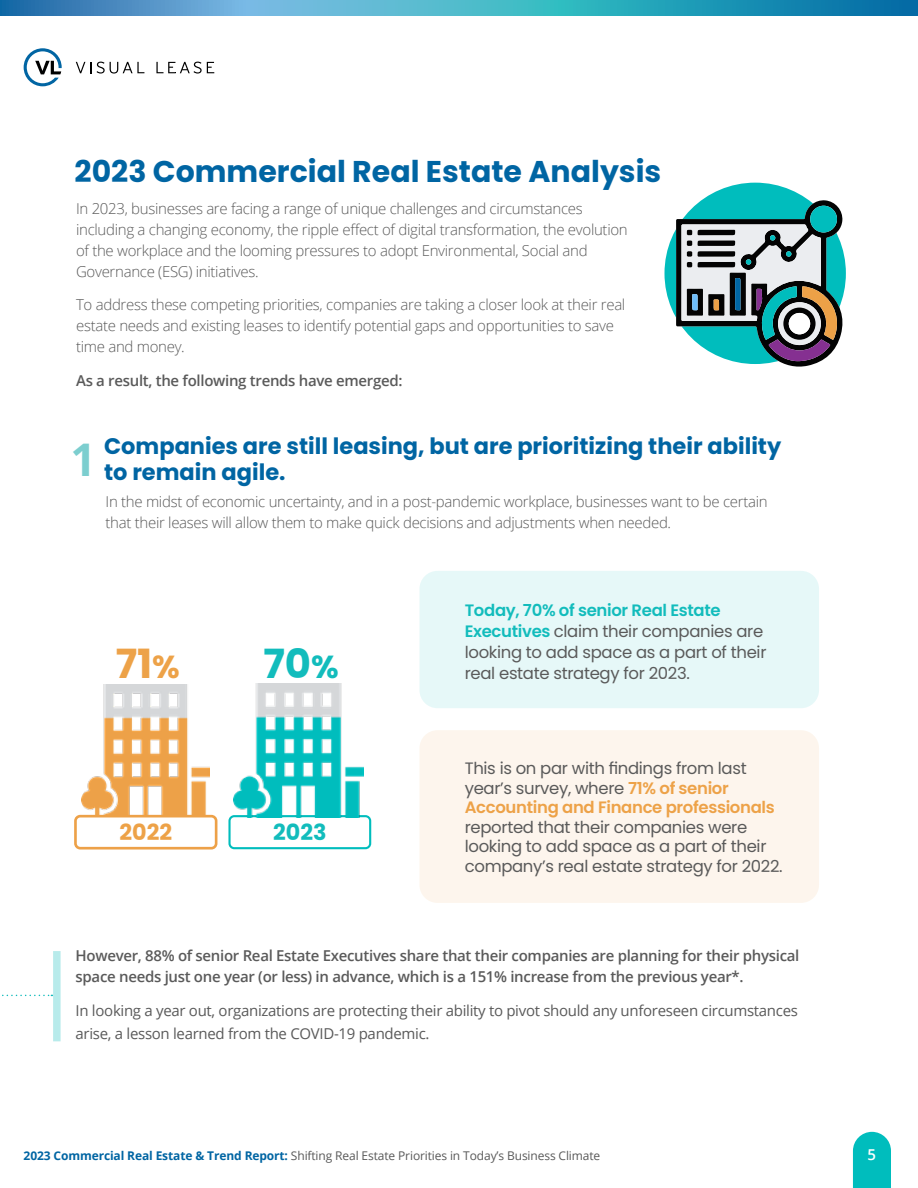
<style>
.page{position:relative;width:918px;height:1188px;background:#fff}
.page>*{position:absolute;margin:0;border:0;box-sizing:border-box;transform-origin:0 0}
.t1{font:700 45px "Open Sans";color:#7ccecf}
.t2{font:700 40.2px "Poppins";color:#eda248}
.t3{font:700 40.2px "Poppins";color:#12bcbc}
.t4{font:700 30px "Poppins";color:#0065a3}
.t5{font:700 22.5px/25.5px "Poppins";color:#0065a3}
.t6{font:700 22.2px "Poppins";color:#eda248}
.t7{font:700 22.2px "Poppins";color:#12bcbc}
.t8{font:16.5px/19.5px "Poppins";letter-spacing:-.02em;color:#5a5a5a}
.t9{font:300 15px/21px "Open Sans";letter-spacing:-.02em;color:#5a5a5a}
.t10{font:600 15px/21px "Open Sans";letter-spacing:-.02em;color:#5a5a5a}
.t11{font:15px/22.5px "Open Sans";letter-spacing:-.02em;color:#5a5a5a}
.t12{font:600 15px "Open Sans";letter-spacing:-.02em;color:#5a5a5a}
.t13{font:600 15px "Open Sans";color:#fff}
.t14{font:12px "Open Sans";letter-spacing:-.01em;color:#595959}
.s1{font-size:31.8px}
.s2{font-weight:600;color:#12bcbc}
.s3{font-weight:600;color:#eda248}
.s4{font-weight:700;color:#0065a3}
</style>
<div class="page">
<svg style="left:76px;top:62px;width:15px;height:11px"></svg>
<svg style="left:97px;top:62px;width:47px;height:12px"></svg>
<svg style="left:156px;top:62px;width:58px;height:12px"></svg>
<svg style="left:24px;top:48px;width:38px;height:38px"></svg>
<svg style="left:853px;top:1132px;width:38px;height:56px;background:#12c1c1"></svg>
<svg style="left:0;top:0;width:918px;height:15px;background:#3c9ec1"></svg>
<div style="left:664px;top:183px;width:182px;height:181px;background:#00bdbd;border-radius:50%"></div>
<img style="left:81px;top:685px;width:128px;height:130px">
<div style="left:74px;top:815px;width:143px;height:35px;border:3px solid #eda148;border-radius:5px"></div>
<div style="left:228px;top:815px;width:143px;height:34px;border:2px solid #00bdbd;border-radius:5px"></div>
<img style="left:234px;top:684px;width:129px;height:134px">
<div style="left:419px;top:571px;width:400px;height:137px;background:#e6f8f8;border-radius:18px"></div>
<div style="left:419px;top:730px;width:400px;height:173px;background:#fdf5ed;border-radius:18px"></div>
<svg style="left:2px;top:995px;width:50px;height:1px"></svg>
<div style="left:53px;top:951px;width:8px;height:90px;background:#b8ebeb"></div>
<svg style="left:676px;top:199px;width:169px;height:168px"></svg>
<div style="left:789px;top:313px;width:21px;height:21px;background:#fff;border-radius:50%"></div>
<h3 class="t4" style="left:75px;top:154px;width:588px">2023 Commercial Real Estate Analysis</h3>
<p class="t9" style="left:76px;top:197px;width:553px">In 2023, businesses are facing a range of unique challenges and circumstances including a changing economy, the ripple effect of digital transformation, the evolution of the workplace and the looming pressures to adopt Environmental, Social and Governance (ESG) initiatives.</p>
<p class="t9" style="left:76px;top:294px;width:551px">To address these competing priorities, companies are taking a closer look at their real estate needs and existing leases to identify potential gaps and opportunities to save time and money.</p>
<p class="t12" style="left:76px;top:370px;width:328px">As a result, the following trends have emerged:</p>
<h1 class="t1" style="left:70px;top:428px;width:27px">1</h1>
<h3 class="t5" style="left:104px;top:434px;width:679px">Companies are still leasing, but are prioritizing their ability to remain agile.</h3>
<p class="t9" style="left:106px;top:491px;width:664px">In the midst of economic uncertainty, and in a post-pandemic workplace, businesses want to be certain that their leases will allow them to make quick decisions and adjustments when needed.</p>
<h2 class="t2" style="left:116px;top:640px;width:66px">71<span class="s1">%</span></h2>
<h2 class="t3" style="left:263px;top:640px;width:77px">70<span class="s1">%</span></h2>
<p class="t8" style="left:465px;top:600px;width:303px;line-height:21px"><span class="s2">Today, 70% of senior Real Estate Executives</span> claim their companies are looking to add space as a part of their real estate strategy for 2023.</p>
<h3 class="t6" style="left:120px;top:820px;width:54px">2022</h3>
<h3 class="t7" style="left:273px;top:820px;width:55px">2023</h3>
<p class="t8" style="left:465px;top:759px;width:312px">This is on par with findings from last year’s survey, where <span class="s3">71% of senior<br>Accounting and Finance professionals</span></p>
<p class="t8" style="left:465px;top:817px;width:319px">reported that their companies were looking to add space as a part of their company’s real estate strategy for 2022.</p>
<p class="t10" style="left:76px;top:945px;width:725px">However, 88% of senior Real Estate Executives share that their companies are planning for their physical space needs just one year (or less) in advance, which is a 151% increase from the previous year*.</p>
<p class="t11" style="left:76px;top:999px;width:724px">In looking a year out, organizations are protecting their ability to pivot should any unforeseen circumstances arise, a lesson learned from the COVID-19 pandemic.</p>
<p class="t14" style="left:24px;top:1147px;width:578px"><span class="s4">2023 Commercial Real Estate &amp; Trend Report:</span> Shifting Real Estate Priorities in Today’s Business Climate</p>
<p class="t13" style="left:867px;top:1144px;width:10px">5</p>
</div>
